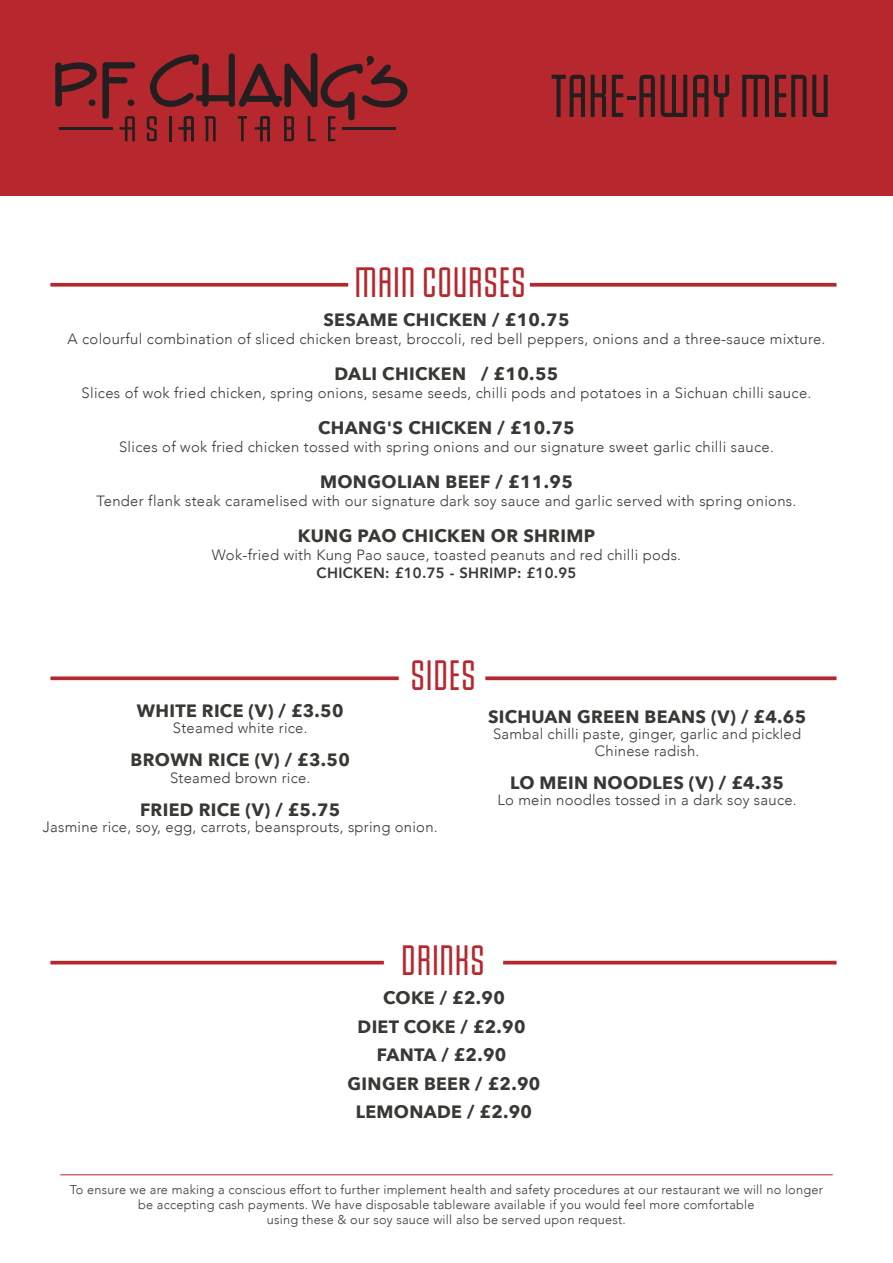
<style>
.page{position:relative;width:893px;height:1263px;background:#fff}
.page>*{position:absolute;margin:0;border:0;box-sizing:border-box;transform-origin:0 0}
.t1{font:63.3px "Baucher Got URW Regular 2";color:#231f20}
.t2{font:44.1px "Baucher Got URW Regular 2";letter-spacing:.015em;color:#b6282d}
.t3{font:700 17.85px/28.5px "Avenir Next";letter-spacing:.015em;color:#383935;text-align:center}
.t4{font:300 14.85px/16.5px "Avenir";letter-spacing:.02em;color:#383935;text-align:center}
.t5{font:800 14.85px "Avenir";letter-spacing:.02em;color:#383935}
.t6{font:300 12.75px/15px "Avenir";letter-spacing:.015em;color:#383935;text-align:center}
</style>
<div class="page">
<div style="left:0;top:0;width:893px;height:196px;background:#b6282d"></div>
<svg style="left:55px;top:62px;width:80px;height:79px"></svg>
<svg style="left:147px;top:53px;width:261px;height:88px"></svg>
<hr style="left:59px;top:127px;width:54px;height:3px;background:#231f20">
<hr style="left:342px;top:127px;width:54px;height:3px;background:#231f20">
<svg style="left:50px;top:283px;width:298px;height:4px"></svg>
<svg style="left:530px;top:283px;width:306px;height:4px"></svg>
<svg style="left:50px;top:676px;width:349px;height:4px"></svg>
<svg style="left:485px;top:676px;width:351px;height:4px"></svg>
<hr style="left:50px;top:961px;width:334px;height:3px;background:#b6282d">
<hr style="left:503px;top:961px;width:333px;height:3px;background:#b6282d">
<hr style="left:60px;top:1174px;width:773px;height:1px;background:#b6282d">
<h1 class="t1" style="left:551px;top:64px;width:281px">TAKE-AWAY MENU</h1>
<h2 class="t2" style="left:354px;top:260px;width:173px">MAIN COURSES</h2>
<p class="t3" style="left:323px;top:305px;width:248px">SESAME CHICKEN / £10.75</p>
<p class="t4" style="left:68px;top:331px;width:759px">A colourful combination of sliced chicken breast, broccoli, red bell peppers, onions and a three-sauce mixture.</p>
<p class="t3" style="left:335px;top:359px;width:225px">DALI CHICKEN / £10.55</p>
<p class="t4" style="left:82px;top:385px;width:731px">Slices of wok fried chicken, spring onions, sesame seeds, chilli pods and potatoes in a Sichuan chilli sauce.</p>
<p class="t3" style="left:318px;top:413px;width:258px">CHANG'S CHICKEN / £10.75</p>
<p class="t4" style="left:119px;top:439px;width:656px">Slices of wok fried chicken tossed with spring onions and our signature sweet garlic chilli sauce.</p>
<p class="t3" style="left:320px;top:467px;width:254px">MONGOLIAN BEEF / £11.95</p>
<p class="t4" style="left:97px;top:493px;width:701px">Tender flank steak caramelised with our signature dark soy sauce and garlic served with spring onions.</p>
<p class="t3" style="left:298px;top:521px;width:299px">KUNG PAO CHICKEN OR SHRIMP</p>
<p class="t4" style="left:212px;top:547px;width:471px">Wok-fried with Kung Pao sauce, toasted peanuts and red chilli pods.</p>
<p class="t5" style="left:317px;top:562px;width:261px">CHICKEN: £10.75 - SHRIMP: £10.95</p>
<h2 class="t2" style="left:411px;top:653px;width:67px">SIDES</h2>
<p class="t3" style="left:137px;top:696px;width:208px">WHITE RICE (V) / £3.50</p>
<p class="t4" style="left:173px;top:720px;width:136px">Steamed white rice.</p>
<p class="t3" style="left:131px;top:745px;width:221px">BROWN RICE (V) / £3.50</p>
<p class="t4" style="left:170px;top:769px;width:142px">Steamed brown rice.</p>
<p class="t3" style="left:140px;top:795px;width:202px">FRIED RICE (V) / £5.75</p>
<p class="t4" style="left:43px;top:819px;width:396px">Jasmine rice, soy, egg, carrots, beansprouts, spring onion.</p>
<p class="t3" style="left:488px;top:702px;width:320px">SICHUAN GREEN BEANS (V) / £4.65</p>
<p class="t4" style="left:493px;top:726px;width:310px">Sambal chilli paste, ginger, garlic and pickled<br>Chinese radish.</p>
<p class="t3" style="left:510px;top:768px;width:275px">LO MEIN NOODLES (V) / £4.35</p>
<p class="t4" style="left:497px;top:792px;width:301px">Lo mein noodles tossed in a dark soy sauce.</p>
<h2 class="t2" style="left:401px;top:938px;width:85px">DRINKS</h2>
<p class="t3" style="left:348px;top:983px;width:194px">COKE / £2.90<br>DIET COKE / £2.90<br>FANTA / £2.90<br>GINGER BEER / £2.90<br>LEMONADE / £2.90</p>
<p class="t6" style="left:70px;top:1182px;width:755px">To ensure we are making a conscious effort to further implement health and safety procedures at our restaurant we will no longer be accepting cash payments. We have disposable tableware available if you would feel more comfortable<br>using these &amp; our soy sauce will also be served upon request.</p>
</div>
